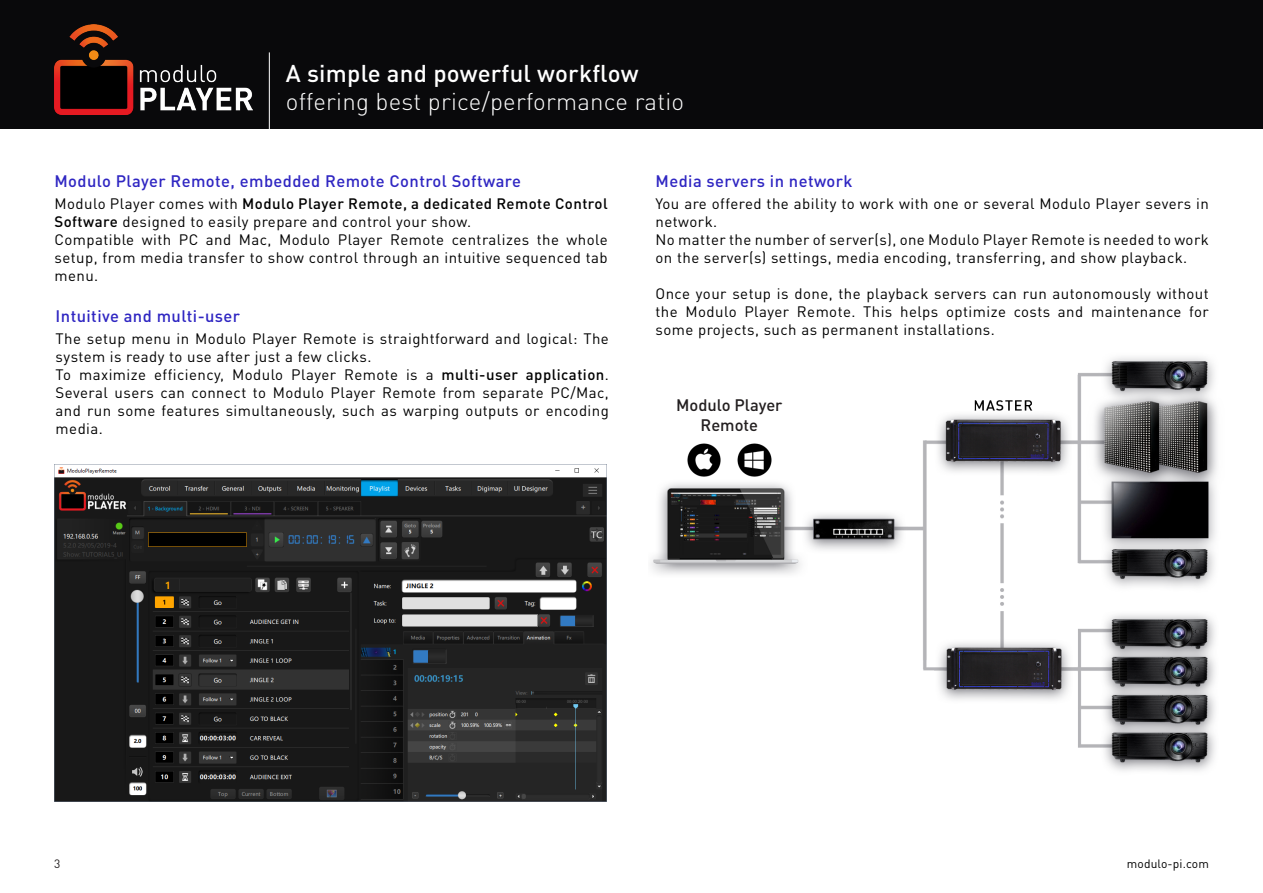
<style>
.page{position:relative;width:1263px;height:893px;background:#fff}
.page>*{position:absolute;margin:0;border:0;box-sizing:border-box;transform-origin:0 0}
.t1{font:300 24px "DIN Pro";letter-spacing:.01em;color:#fff}
.t2{font:500 24px "DIN Pro";letter-spacing:.01em;color:#fff}
.t3{font:500 16.5px "DIN Pro";letter-spacing:.025em;color:#2f26c2}
.t4{font:500 16.5px "DIN Pro";color:#231f20}
.t5{font:15px/18px "DIN Pro";letter-spacing:.03em;color:#000}
.t6{font:12px "DIN Pro";letter-spacing:.01em;color:#000}
.t7{font:12px "DIN Pro";color:#231f20}
.s1{font-weight:500}
</style>
<div class="page">
<img style="left:651px;top:357px;width:566px;height:414px">
<div style="left:0;top:0;width:1263px;height:129px;background:#09090b"></div>
<hr style="left:269px;top:52px;width:1px;height:79px;background:#fff">
<img style="left:54px;top:24px;width:199px;height:91px">
<img style="left:685px;top:440px;width:38px;height:38px">
<img style="left:736px;top:440px;width:37px;height:38px">
<img style="left:54px;top:464px;width:552px;height:338px">
<p class="t2" style="left:286px;top:57px;width:354px">A simple and powerful workflow</p>
<p class="t1" style="left:286px;top:87px;width:400px">offering best price/performance ratio</p>
<p class="t3" style="left:54px;top:170px;width:468px">Modulo Player Remote, embedded Remote Control Software</p>
<p class="t5" style="left:54px;top:193px;width:555px">Modulo Player comes with <span class="s1">Modulo Player Remote, a dedicated Remote Control<br>Software</span> designed to easily prepare and control your show.</p>
<p class="t5" style="left:54px;top:229px;width:555px;text-align:justify">Compatible with PC and Mac, Modulo Player Remote centralizes the whole setup, from media transfer to show control through an intuitive sequenced tab menu.</p>
<p class="t3" style="left:56px;top:305px;width:186px">Intuitive and multi-user</p>
<p class="t5" style="left:56px;top:328px;width:555px">The setup menu in Modulo Player Remote is straightforward and logical: The system is ready to use after just a few clicks.</p>
<p class="t5" style="left:56px;top:364px;width:555px;text-align:justify">To maximize efficiency, Modulo Player Remote is a <span class="s1">multi-user application</span>.<br>Several users can connect to Modulo Player Remote from separate PC/Mac, and run some features simultaneously, such as warping outputs or encoding media.</p>
<p class="t3" style="left:655px;top:170px;width:198px">Media servers in network</p>
<p class="t5" style="left:655px;top:193px;width:555px">You are offered the ability to work with one or several Modulo Player severs in network.</p>
<p class="t5" style="left:655px;top:229px;width:555px">No matter the number of server(s), one Modulo Player Remote is needed to work on the server(s) settings, media encoding, transferring, and show playback.</p>
<p class="t5" style="left:655px;top:283px;width:555px;text-align:justify">Once your setup is done, the playback servers can run autonomously without the Modulo Player Remote. This helps optimize costs and maintenance for some projects, such as permanent installations.</p>
<p class="t4" style="left:676px;top:394px;width:108px">Modulo Player</p>
<p class="t4" style="left:700px;top:414px;width:59px">Remote</p>
<p class="t7" style="left:54px;top:855px;width:8px">3</p>
<p class="t6" style="left:1127px;top:856px;width:84px">modulo-pi.com</p>
</div>
